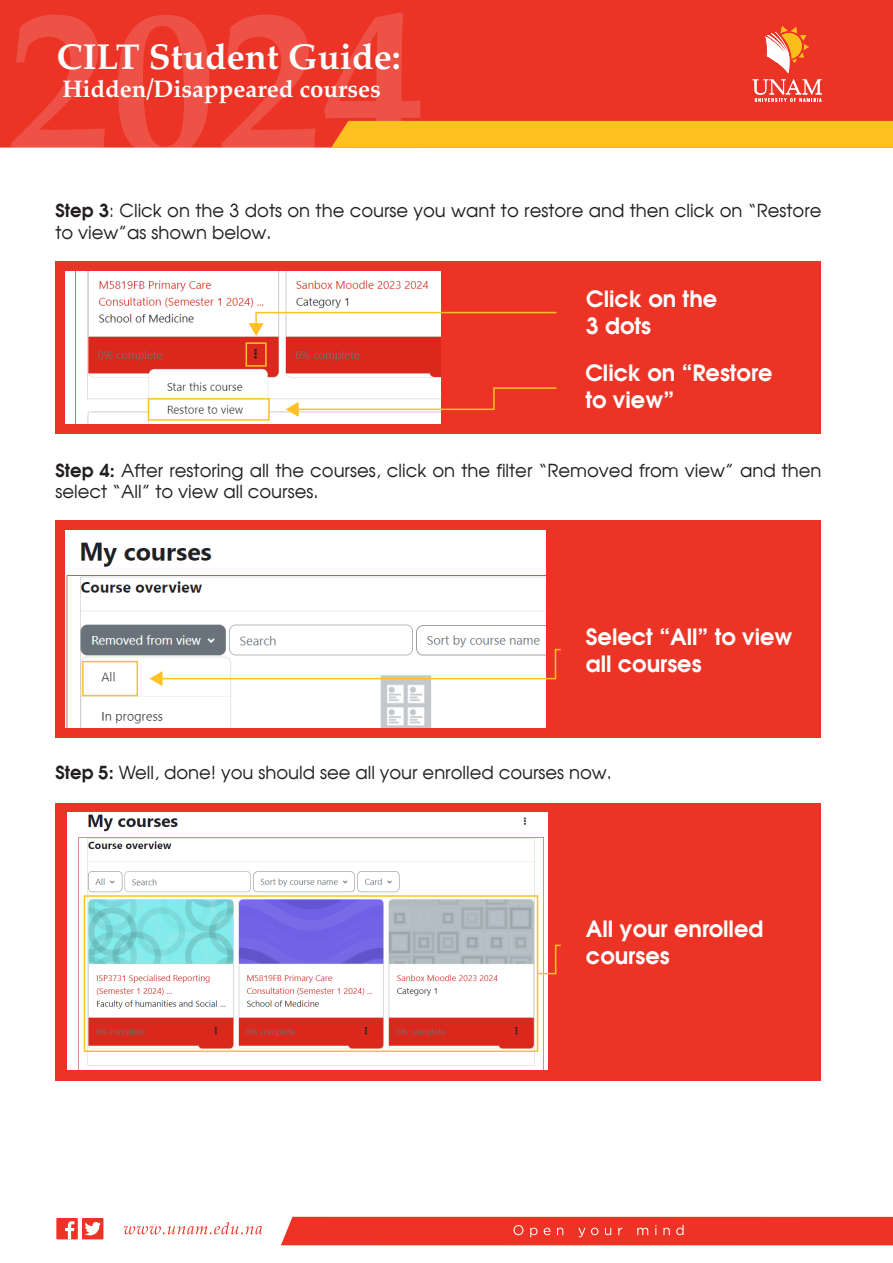
<style>
.page{position:relative;width:893px;height:1263px;background:#fff}
.page>*{position:absolute;margin:0;border:0;box-sizing:border-box;transform-origin:0 0}
.t1{font:700 36px "Palatino";color:#fcfdff}
.t2{font:700 24px "Palatino";color:#fcfdff}
.t3{font:700 22.5px/27px "Avalon";color:#fff}
.t4{font:18px/21.6px "Avalon Plain";color:#231f20}
.s1{font-family:"Avalon";font-weight:700}
</style>
<div class="page">
<div style="left:0;top:0;width:893px;height:148px;background:#ec3426"></div>
<svg style="left:11px;top:15px;width:198px;height:133px;background:#ec4134"></svg>
<div style="left:281px;top:1217px;width:612px;height:28px;background:#ed3325"></div>
<svg style="left:124px;top:1222px;width:138px;height:12px"></svg>
<div style="left:82px;top:1218px;width:21px;height:21px;background:#ed3325"></div>
<svg style="left:85px;top:1222px;width:16px;height:13px"></svg>
<div style="left:56px;top:1218px;width:22px;height:21px;background:#ed3325"></div>
<svg style="left:65px;top:1221px;width:10px;height:18px"></svg>
<svg style="left:219px;top:12px;width:674px;height:136px;background:#ef502b"></svg>
<div style="left:56px;top:261px;width:765px;height:173px;background:#ec3426"></div>
<img style="left:66px;top:272px;width:374px;height:152px">
<div style="left:246px;top:342px;width:21px;height:25px;border:2px solid #ffc122"></div>
<div style="left:148px;top:398px;width:122px;height:23px;border:2px solid #ffc122"></div>
<svg style="left:249px;top:311px;width:308px;height:25px"></svg>
<div style="left:56px;top:520px;width:765px;height:218px;background:#ec3426"></div>
<img style="left:65px;top:530px;width:480px;height:197px">
<div style="left:82px;top:661px;width:56px;height:35px;border:2px solid #ffc122"></div>
<svg style="left:150px;top:648px;width:411px;height:38px;background:#f5ede5"></svg>
<div style="left:56px;top:802px;width:765px;height:278px;background:#ec3426"></div>
<img style="left:67px;top:813px;width:480px;height:257px">
<svg style="left:286px;top:387px;width:271px;height:30px"></svg>
<div style="left:84px;top:895px;width:454px;height:157px;border:2px solid #ffc122"></div>
<svg style="left:536px;top:944px;width:25px;height:31px"></svg>
<h1 class="t1" style="left:56px;top:26px;width:346px">CILT Student Guide:</h1>
<h2 class="t2" style="left:62px;top:69px;width:320px">Hidden/Disappeared courses</h2>
<p class="t4" style="left:55px;top:200px;width:767px"><span class="s1">Step 3</span>: Click on the 3 dots on the course you want to restore and then click on “Restore to view”as shown below.</p>
<p class="t3" style="left:586px;top:284px;width:132px">Click on the<br>3 dots</p>
<p class="t3" style="left:585px;top:359px;width:189px">Click on “Restore to view”</p>
<p class="t4" style="left:55px;top:459px;width:768px"><span class="s1">Step 4:</span> After restoring all the courses, click on the filter “Removed from view” and then select “All” to view all courses.</p>
<p class="t3" style="left:586px;top:623px;width:208px">Select “All” to view all courses</p>
<p class="t4" style="left:55px;top:761px;width:558px"><span class="s1">Step 5:</span> Well, done! you should see all your enrolled courses now.</p>
<p class="t3" style="left:586px;top:915px;width:179px">All your enrolled courses</p>
</div>
